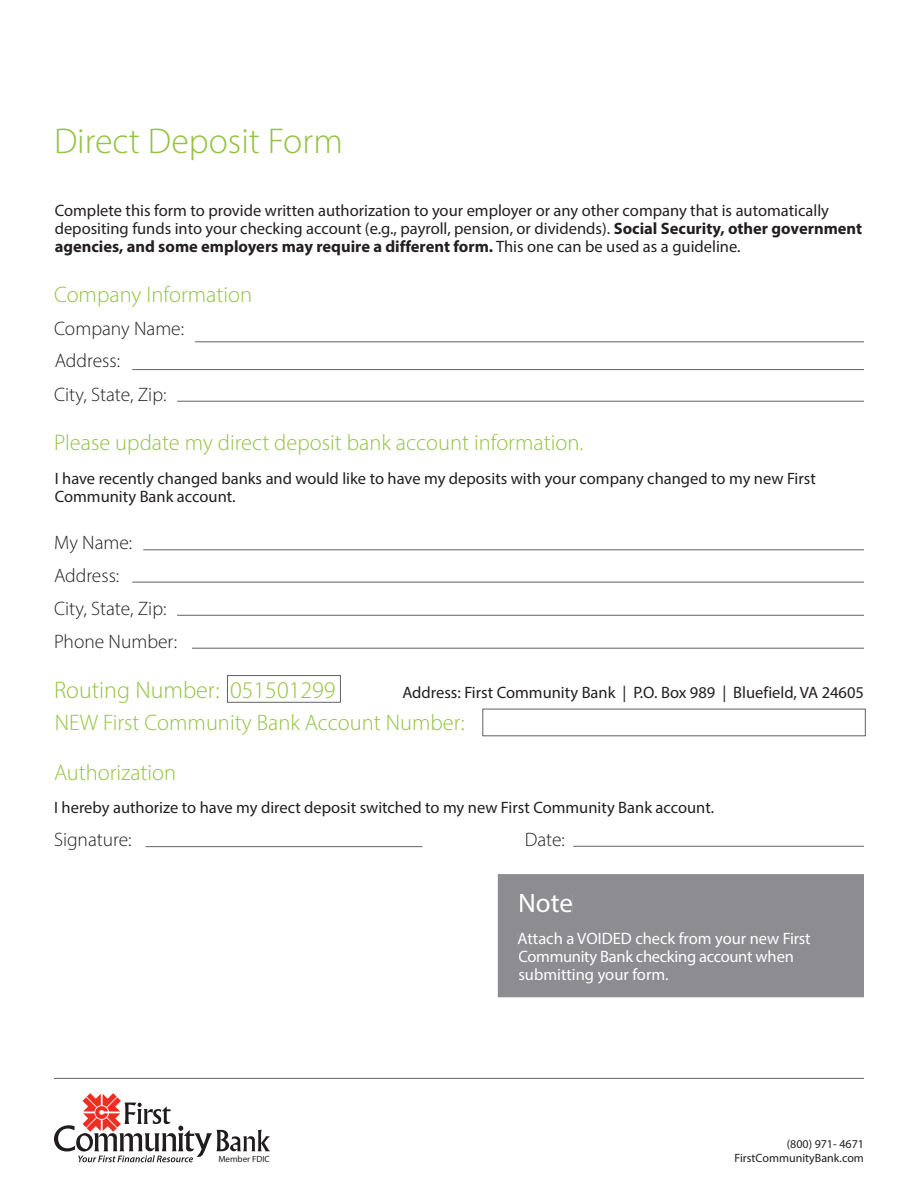
<style>
.page{position:relative;width:918px;height:1188px;background:#fff}
.page>*{position:absolute;margin:0;border:0;box-sizing:border-box;transform-origin:0 0}
.t1{font:300 36px "Myriad Pro";color:#94c242}
.t2{font:27px "Myriad Pro";color:#fff}
.t3{font:300 24px "Myriad Pro";color:#94c242}
.t4{font:300 22.5px "Myriad Pro";color:#94c242}
.t5{font:300 19.5px/33px "Myriad Pro";color:#231f20}
.t6{font:16.5px/18.1px "Myriad Pro";color:#231f20}
.t7{font:16.5px/18.1px "Myriad Pro";color:#fff}
.t8{font:12px "Myriad Pro";color:#231f20}
.t9{font:9px "Myriad Pro";color:#231f20}
.s1{font-weight:700}
</style>
<div class="page">
<hr style="left:573px;top:846px;width:291px;height:1px;background:#606266">
<hr style="left:145px;top:846px;width:277px;height:1px;background:#606266">
<hr style="left:192px;top:648px;width:672px;height:1px;background:#606266">
<hr style="left:177px;top:615px;width:687px;height:1px;background:#606266">
<hr style="left:132px;top:582px;width:732px;height:1px;background:#606266">
<hr style="left:143px;top:550px;width:721px;height:1px;background:#606266">
<hr style="left:177px;top:401px;width:687px;height:1px;background:#606266">
<hr style="left:132px;top:369px;width:732px;height:1px;background:#606266">
<hr style="left:195px;top:342px;width:669px;height:1px;background:#606266">
<div style="left:227px;top:675px;width:114px;height:27px;border:1px solid #606266"></div>
<hr style="left:54px;top:1078px;width:810px;height:1px;background:#606266">
<div style="left:483px;top:709px;width:383px;height:27px;border:1px solid #606266"></div>
<div style="left:498px;top:874px;width:366px;height:123px;background:#8d8c90"></div>
<div style="left:520px;top:894px;width:52px;height:19px;background:#8d8c90"></div>
<div style="left:518px;top:932px;width:292px;height:16px;background:#8d8c90"></div>
<div style="left:519px;top:950px;width:275px;height:16px;background:#8d8c90"></div>
<div style="left:519px;top:968px;width:149px;height:16px;background:#8d8c90"></div>
<svg style="left:54px;top:1093px;width:216px;height:69px"></svg>
<h1 class="t1" style="left:54px;top:119px;width:290px">Direct Deposit Form</h1>
<p class="t6" style="left:55px;top:201px;width:809px">Complete this form to provide written authorization to your employer or any other company that is automatically depositing funds into your checking account (e.g., payroll, pension, or dividends). <span class="s1">Social Security, other government agencies, and some employers may require a different form.</span> This one can be used as a guideline.</p>
<p class="t4" style="left:54px;top:280px;width:200px">Company Information</p>
<p class="t5" style="left:54px;top:311px;width:132px">Company Name:</p>
<p class="t5" style="left:55px;top:344px;width:67px">Address:</p>
<p class="t5" style="left:54px;top:377px;width:114px">City, State, Zip:</p>
<p class="t4" style="left:54px;top:429px;width:531px">Please update my direct deposit bank account information.</p>
<p class="t6" style="left:55px;top:469px;width:763px">I have recently changed banks and would like to have my deposits with your company changed to my new First<br>Community Bank account.</p>
<p class="t5" style="left:54px;top:526px;width:80px">My Name:<br>Address:</p>
<p class="t5" style="left:54px;top:592px;width:125px">City, State, Zip:<br>Phone Number:</p>
<p class="t3" style="left:54px;top:675px;width:283px">Routing Number: 051501299</p>
<p class="t6" style="left:402px;top:683px;width:463px">Address: First Community Bank | P.O. Box 989 | Bluefield, VA 24605</p>
<p class="t4" style="left:55px;top:709px;width:412px">NEW First Community Bank Account Number:</p>
<p class="t4" style="left:54px;top:759px;width:124px">Authorization</p>
<p class="t6" style="left:54px;top:798px;width:662px">I hereby authorize to have my direct deposit switched to my new First Community Bank account.</p>
<p class="t5" style="left:54px;top:823px;width:79px">Signature:</p>
<p class="t5" style="left:525px;top:823px;width:42px">Date:</p>
<p class="t2" style="left:518px;top:887px;width:56px">Note</p>
<p class="t7" style="left:518px;top:929px;width:294px">Attach a VOIDED check from your new First<br>Community Bank checking account when submitting your form.</p>
<p class="t8" style="left:787px;top:1137px;width:79px">(800) 971- 4671</p>
<p class="t9" style="left:218px;top:1154px;width:53px">Member FDIC</p>
<p class="t8" style="left:735px;top:1151px;width:131px">FirstCommunityBank.com</p>
</div>
